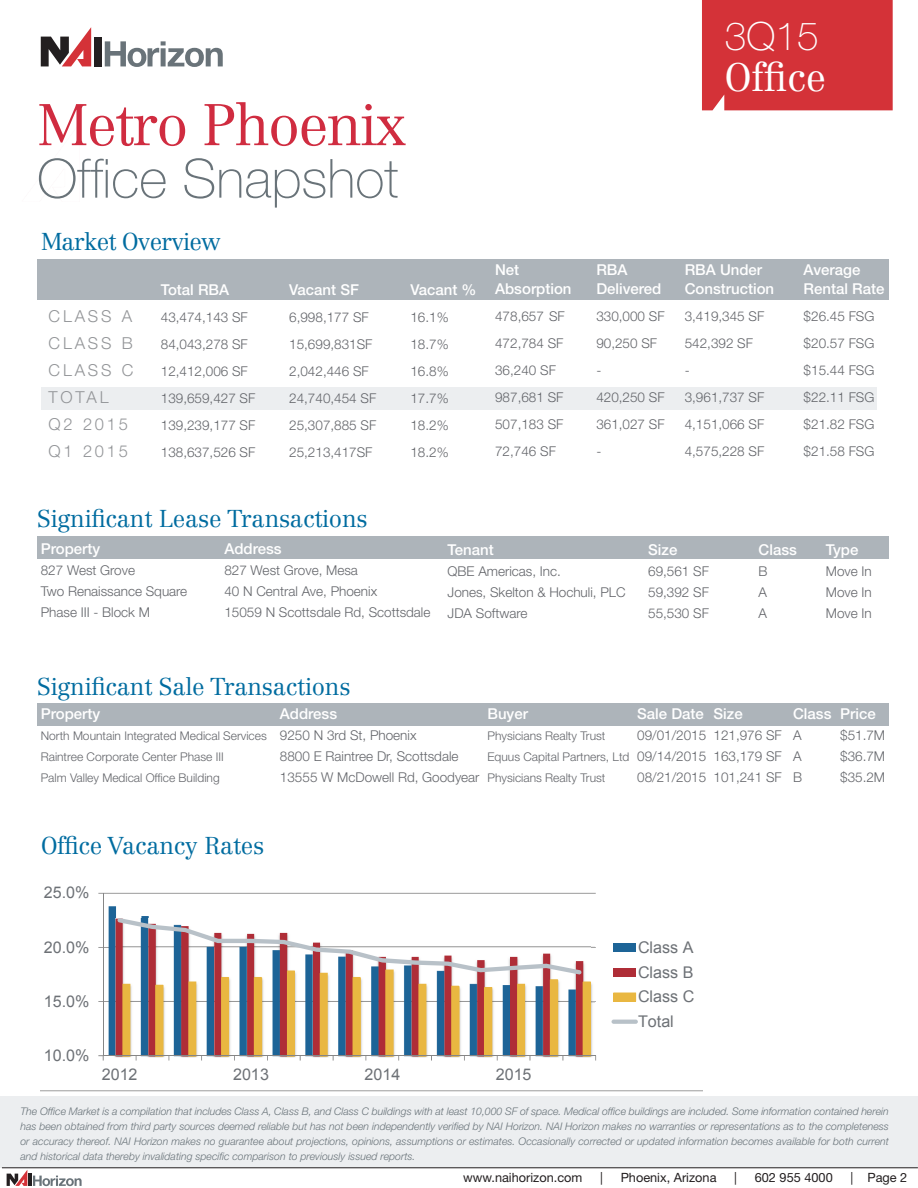
<style>
.page{position:relative;width:918px;height:1188px;background:#fff}
.page>*{position:absolute;margin:0;border:0;box-sizing:border-box;transform-origin:0 0}
.t1{font:300 57.75px "Centennial LT Std";letter-spacing:-.03em;color:#d02c40}
.t2{font:100 54px "Helvetica Neue LT Std";color:#697379}
.t3{font:300 39px "Centennial LT Std";color:#fff}
.t4{font:100 39px "Helvetica Neue LT Std";color:#fff}
.t5{font:300 24px "Centennial LT Std";letter-spacing:-.01em;color:#006ca0}
.t6{font:300 24px "Centennial LT Std";letter-spacing:-.03em;color:#006ca0}
.t7{font:300 16.5px/27px "Helvetica Neue LT Std";letter-spacing:.17em;color:#939598}
.t8{font:16.05px/24.6px "Arial";color:#6d7176;text-align:justify}
.t9{font:500 15px/19.5px "Helvetica Neue LT Std";color:#fff}
.t10{font:300 13.5px/27px "Helvetica Neue LT Std";color:#63656a}
.t11{font:12.75px "Helvetica Neue LT Std";color:#231f20}
.t12{font:300 12px "Helvetica Neue LT Std";color:#63656a}
.t13{font:italic 300 10.5px/15px "Helvetica Neue LT Std";color:#697379;text-align:justify}
</style>
<div class="page">
<div style="left:37px;top:259px;width:852px;height:41px;background:#adb4ba"></div>
<div style="left:38px;top:537px;width:851px;height:22px;background:#adb4ba"></div>
<div style="left:0;top:1096px;width:918px;height:72px;background:#eceef0"></div>
<hr style="left:28px;top:1174px;width:4px;height:12px;background:#231f20">
<svg style="left:7px;top:1170px;width:20px;height:16px"></svg>
<svg style="left:33px;top:1176px;width:49px;height:10px"></svg>
<div style="left:37px;top:704px;width:852px;height:22px;background:#adb4ba"></div>
<hr style="left:2px;top:1168px;width:916px;height:1px;background:#231f20">
<svg style="left:41px;top:892px;width:662px;height:199px"></svg>
<div style="left:41px;top:387px;width:836px;height:22px;background:#eceef0"></div>
<div style="left:702px;top:0;width:191px;height:110px;background:#d43238"></div>
<div style="left:94px;top:37px;width:8px;height:29px;background:#231f20"></div>
<svg style="left:41px;top:27px;width:50px;height:39px"></svg>
<svg style="left:105px;top:41px;width:118px;height:26px"></svg>
<h1 class="t1" style="left:37px;top:91px;width:371px">Metro Phoenix</h1>
<h2 class="t2" style="left:37px;top:148px;width:363px">Office Snapshot</h2>
<h3 class="t6" style="left:41px;top:228px;width:181px">Market Overview</h3>
<p class="t7" style="left:49px;top:302px;width:86px">CLASS A<br>CLASS B</p>
<p class="t7" style="left:49px;top:356px;width:86px">CLASS C<br>TOTAL<br>Q2 2015<br>Q1 2015</p>
<p class="t9" style="left:161px;top:280px;width:70px">Total RBA</p>
<p class="t10" style="left:161px;top:303px;width:96px">43,474,143 SF<br>84,043,278 SF<br>12,412,006 SF<br>139,659,427 SF<br>139,239,177 SF<br>138,637,526 SF</p>
<p class="t9" style="left:289px;top:279px;width:71px">Vacant SF</p>
<p class="t10" style="left:289px;top:303px;width:85px">6,998,177 SF<br>15,699,831SF<br>2,042,446 SF</p>
<p class="t10" style="left:289px;top:384px;width:89px;text-align:justify">24,740,454 SF 25,307,885 SF 25,213,417SF</p>
<p class="t9" style="left:410px;top:280px;width:68px">Vacant %</p>
<p class="t10" style="left:410px;top:303px;width:40px;text-align:justify">16.1% 18.7% 16.8% 17.7% 18.2% 18.2%</p>
<p class="t9" style="left:495px;top:259px;width:78px">Net<br>Absorption</p>
<p class="t10" style="left:495px;top:303px;width:71px">478,657 SF<br>472,784 SF</p>
<p class="t10" style="left:495px;top:357px;width:70px">36,240 SF<br>987,681 SF</p>
<p class="t10" style="left:495px;top:411px;width:70px">507,183 SF<br>72,746 SF</p>
<h3 class="t5" style="left:37px;top:504px;width:332px">Significant Lease Transactions</h3>
<h3 class="t4" style="left:725px;top:14px;width:95px">3Q15</h3>
<h3 class="t3" style="left:725px;top:54px;width:103px">Office</h3>
<p class="t9" style="left:596px;top:259px;width:67px">RBA<br>Delivered</p>
<p class="t10" style="left:596px;top:303px;width:70px">330,000 SF<br>90,250 SF</p>
<p class="t10" style="left:596px;top:357px;width:70px">-<br>420,250 SF<br>361,027 SF -</p>
<p class="t9" style="left:685px;top:259px;width:91px">RBA Under<br>Construction</p>
<p class="t10" style="left:685px;top:303px;width:81px">3,419,345 SF<br>542,392 SF<br>-<br>3,961,737 SF<br>4,151,066 SF<br>4,575,228 SF</p>
<p class="t9" style="left:804px;top:259px;width:82px">Average<br>Rental Rate</p>
<p class="t10" style="left:804px;top:303px;width:72px;text-align:justify">$26.45 FSG $20.57 FSG $15.44 FSG $22.11 FSG $21.82 FSG $21.58 FSG</p>
<p class="t9" style="left:41px;top:539px;width:61px">Property</p>
<p class="t10" style="left:41px;top:560px;width:148px;line-height:21px">827 West Grove<br>Two Renaissance Square</p>
<p class="t10" style="left:41px;top:599px;width:111px">Phase III - Block M</p>
<p class="t9" style="left:224px;top:539px;width:59px">Address</p>
<p class="t10" style="left:224px;top:557px;width:135px">827 West Grove, Mesa</p>
<p class="t10" style="left:224px;top:578px;width:154px">40 N Central Ave, Phoenix</p>
<p class="t10" style="left:224px;top:599px;width:208px">15059 N Scottsdale Rd, Scottsdale</p>
<p class="t9" style="left:448px;top:540px;width:48px">Tenant</p>
<p class="t10" style="left:448px;top:557px;width:115px">QBE Americas, Inc.</p>
<p class="t10" style="left:448px;top:578px;width:180px">Jones, Skelton &amp; Hochuli, PLC</p>
<p class="t10" style="left:448px;top:599px;width:81px">JDA Software</p>
<p class="t9" style="left:648px;top:540px;width:31px">Size</p>
<p class="t10" style="left:648px;top:557px;width:62px">69,561 SF</p>
<p class="t10" style="left:648px;top:578px;width:62px">59,392 SF</p>
<p class="t10" style="left:648px;top:599px;width:62px">55,530 SF</p>
<p class="t9" style="left:759px;top:540px;width:40px">Class</p>
<p class="t10" style="left:759px;top:560px;width:11px;line-height:21px">B<br>A</p>
<p class="t10" style="left:759px;top:599px;width:10px">A</p>
<p class="t9" style="left:826px;top:540px;width:34px">Type</p>
<p class="t10" style="left:826px;top:560px;width:48px;line-height:21px;text-align:justify">Move In Move In Move In</p>
<h3 class="t5" style="left:37px;top:673px;width:315px">Significant Sale Transactions</h3>
<p class="t9" style="left:41px;top:704px;width:61px">Property</p>
<p class="t12" style="left:41px;top:729px;width:228px">North Mountain Integrated Medical Services</p>
<p class="t12" style="left:41px;top:750px;width:184px">Raintree Corporate Center Phase III</p>
<p class="t12" style="left:41px;top:771px;width:180px">Palm Valley Medical Office Building</p>
<p class="t9" style="left:280px;top:703px;width:59px">Address</p>
<p class="t10" style="left:280px;top:721px;width:138px">9250 N 3rd St, Phoenix</p>
<p class="t10" style="left:280px;top:742px;width:180px">8800 E Raintree Dr, Scottsdale</p>
<p class="t10" style="left:280px;top:763px;width:201px">13555 W McDowell Rd, Goodyear</p>
<p class="t9" style="left:487px;top:704px;width:42px">Buyer</p>
<p class="t12" style="left:487px;top:729px;width:120px">Physicians Realty Trust</p>
<p class="t12" style="left:487px;top:750px;width:144px">Equus Capital Partners, Ltd</p>
<p class="t12" style="left:487px;top:771px;width:120px">Physicians Realty Trust</p>
<p class="t9" style="left:637px;top:704px;width:68px">Sale Date</p>
<p class="t10" style="left:637px;top:722px;width:71px">09/01/2015</p>
<p class="t10" style="left:637px;top:743px;width:71px">09/14/2015</p>
<p class="t10" style="left:637px;top:764px;width:71px">08/21/2015</p>
<p class="t9" style="left:714px;top:704px;width:31px">Size</p>
<p class="t10" style="left:714px;top:725px;width:70px;line-height:21px">121,976 SF<br>163,179 SF</p>
<p class="t10" style="left:714px;top:764px;width:70px">101,241 SF</p>
<p class="t9" style="left:793px;top:704px;width:40px">Class</p>
<p class="t10" style="left:793px;top:722px;width:10px">A</p>
<p class="t10" style="left:793px;top:743px;width:10px">A</p>
<p class="t10" style="left:793px;top:764px;width:11px">B</p>
<p class="t9" style="left:840px;top:704px;width:37px">Price</p>
<p class="t10" style="left:840px;top:725px;width:47px;line-height:21px">$51.7M $36.7M</p>
<p class="t10" style="left:840px;top:764px;width:47px">$35.2M</p>
<p class="t5" style="left:41px;top:831px;width:225px">Office Vacancy Rates</p>
<p class="t8" style="left:44px;top:880px;width:47px">25.0%</p>
<p class="t8" style="left:44px;top:935px;width:47px">20.0%</p>
<p class="t8" style="left:44px;top:989px;width:47px">15.0%</p>
<p class="t8" style="left:44px;top:1043px;width:47px">10.0%</p>
<p class="t8" style="left:102px;top:1062px;width:37px">2012</p>
<p class="t8" style="left:233px;top:1062px;width:37px">2013</p>
<p class="t8" style="left:364px;top:1062px;width:37px">2014</p>
<p class="t8" style="left:496px;top:1062px;width:37px">2015</p>
<p class="t8" style="left:638px;top:935px;width:58px">Class A Class B Class C Total</p>
<p class="t13" style="left:20px;top:1104px;width:870px">The Office Market is a compilation that includes Class A, Class B, and Class C buildings with at least 10,000 SF of space. Medical office buildings are included. Some information contained herein has been obtained from third party sources deemed reliable but has not been independently verified by NAI Horizon. NAI Horizon makes no warranties or representations as to the completeness or accuracy thereof. NAI Horizon makes no guarantee about projections, opinions, assumptions or estimates. Occasionally corrected or updated information becomes available for both current and historical data thereby invalidating specific comparison to previously issued reports.</p>
<p class="t11" style="left:463px;top:1170px;width:121px">www.naihorizon.com</p>
<p class="t11" style="left:600px;top:1170px;width:4px">|</p>
<p class="t11" style="left:621px;top:1170px;width:97px">Phoenix, Arizona</p>
<p class="t11" style="left:734px;top:1170px;width:4px">|</p>
<p class="t11" style="left:755px;top:1170px;width:79px">602 955 4000</p>
<p class="t11" style="left:850px;top:1170px;width:58px">| Page 2</p>
</div>
